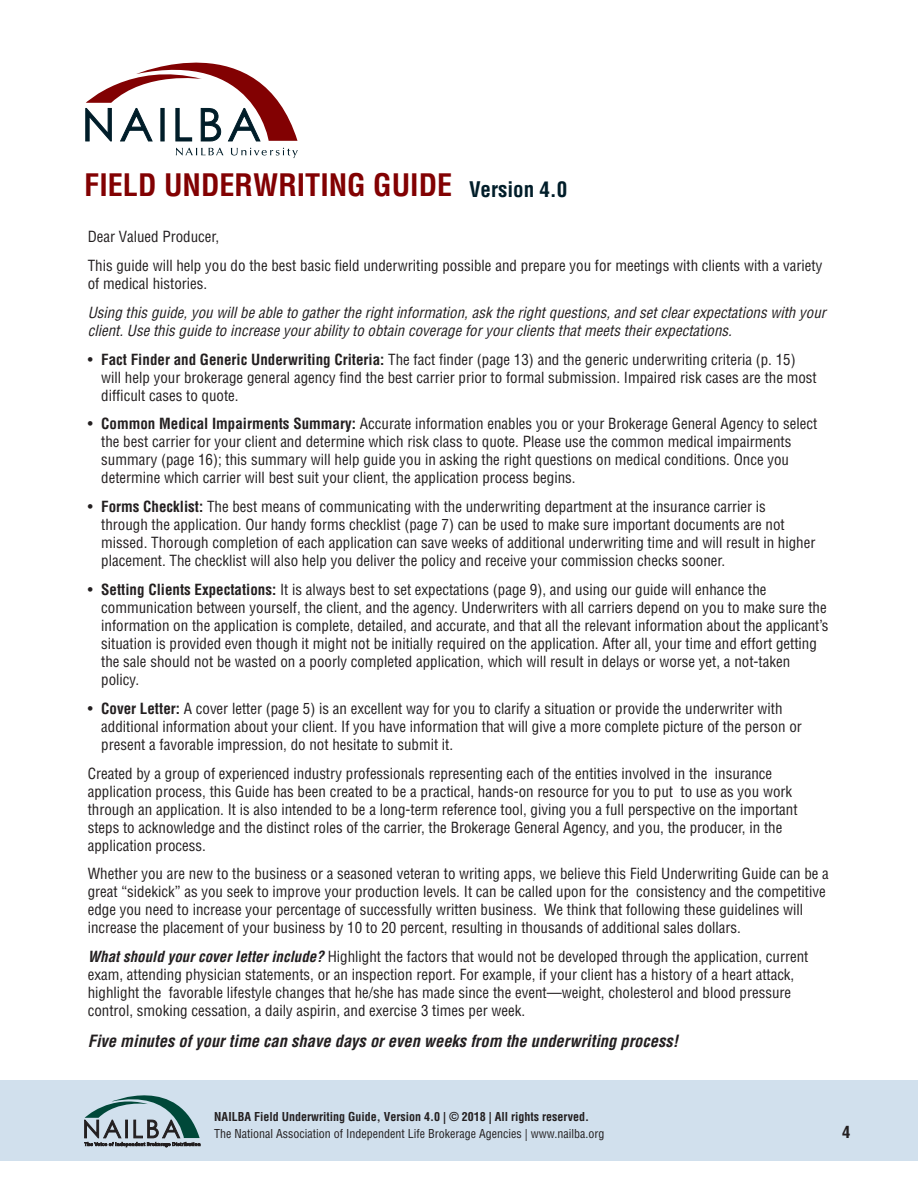
<style>
.page{position:relative;width:918px;height:1188px;background:#fff}
.page>*{position:absolute;margin:0;border:0;box-sizing:border-box;transform-origin:0 0}
.t1{font:700 condensed 30.3px "Helvetica LT Std";color:#820102}
.t2{font:italic 700 condensed 16.5px "Helvetica LT Std";color:#231f20}
.t3{font:700 condensed 16.5px "Helvetica LT Std";color:#231f20}
.t4{font:condensed 15px/18px "Helvetica LT Std";color:#231f20}
.t5{font:italic condensed 15px/18px "Helvetica LT Std";color:#231f20}
.t6{font:condensed 12px "Helvetica LT Std";color:#231f20}
.t7{font:700 condensed 12px "Helvetica LT Std";color:#231f20}
.s1{font-size:21px;color:#001d29}
.s2{font-weight:700}
.s3{font-weight:700;font-style:italic}
</style>
<div class="page">
<div style="left:0;top:1080px;width:918px;height:81px;background:#d1e0ed"></div>
<svg style="left:84px;top:1095px;width:116px;height:52px"></svg>
<svg style="left:86px;top:63px;width:212px;height:79px"></svg>
<svg style="left:176px;top:148px;width:47px;height:7px"></svg>
<svg style="left:231px;top:148px;width:67px;height:10px"></svg>
<h1 class="t1" style="left:84px;top:166px;width:485px">FIELD UNDERWRITING GUIDE <span class="s1">Version 4.0</span></h1>
<p class="t4" style="left:88px;top:228px;width:133px">Dear Valued Producer,</p>
<p class="t4" style="left:88px;top:256px;width:736px">This guide will help you do the best basic field underwriting possible and prepare you for meetings with clients with a variety of medical histories.</p>
<p class="t5" style="left:88px;top:303px;width:740px">Using this guide, you will be able to gather the right information, ask the right questions, and set clear expectations with your client. Use this guide to increase your ability to obtain coverage for your clients that meets their expectations.</p>
<p class="t4" style="left:101px;top:350px;width:717px;text-indent:-14px">• <span class="s2">Fact Finder and Generic Underwriting Criteria:</span> The fact finder (page 13) and the generic underwriting criteria (p. 15) will help your brokerage general agency find the best carrier prior to formal submission. Impaired risk cases are the most difficult cases to quote.</p>
<p class="t4" style="left:101px;top:415px;width:717px;text-indent:-13px">• <span class="s2">Common Medical Impairments Summary:</span> Accurate information enables you or your Brokerage General Agency to select the best carrier for your client and determine which risk class to quote. Please use the common medical impairments summary (page 16); this summary will help guide you in asking the right questions on medical conditions. Once you determine which carrier will best suit your client, the application process begins.</p>
<p class="t4" style="left:101px;top:498px;width:716px;text-indent:-14px">• <span class="s2">Forms Checklist:</span> The best means of communicating with the underwriting department at the insurance carrier is through the application. Our handy forms checklist (page 7) can be used to make sure important documents are not missed. Thorough completion of each application can save weeks of additional underwriting time and will result in higher placement. The checklist will also help you deliver the policy and receive your commission checks sooner.</p>
<p class="t4" style="left:101px;top:580px;width:729px;text-indent:-14px">• <span class="s2">Setting Clients Expectations:</span> It is always best to set expectations (page 9), and using our guide will enhance the communication between yourself, the client, and the agency. Underwriters with all carriers depend on you to make sure the information on the application is complete, detailed, and accurate, and that all the relevant information about the applicant’s situation is provided even though it might not be initially required on the application. After all, your time and effort getting the sale should not be wasted on a poorly completed application, which will result in delays or worse yet, a not-taken policy.</p>
<p class="t4" style="left:101px;top:699px;width:702px;text-indent:-14px">• <span class="s2">Cover Letter:</span> A cover letter (page 5) is an excellent way for you to clarify a situation or provide the underwriter with additional information about your client. If you have information that will give a more complete picture of the person or present a favorable impression, do not hesitate to submit it.</p>
<p class="t4" style="left:88px;top:764px;width:711px">Created by a group of experienced industry professionals representing each of the entities involved in the insurance application process, this Guide has been created to be a practical, hands-on resource for you to put to use as you work through an application. It is also intended to be a long-term reference tool, giving you a full perspective on the important steps to acknowledge and the distinct roles of the carrier, the Brokerage General Agency, and you, the producer, in the application process.</p>
<p class="t4" style="left:88px;top:865px;width:743px">Whether you are new to the business or a seasoned veteran to writing apps, we believe this Field Underwriting Guide can be a great “sidekick” as you seek to improve your production levels. It can be called upon for the consistency and the competitive edge you need to increase your percentage of successfully written business. We think that following these guidelines will increase the placement of your business by 10 to 20 percent, resulting in thousands of additional sales dollars.</p>
<p class="t4" style="left:88px;top:948px;width:722px"><span class="s3">What should your cover letter include?</span> Highlight the factors that would not be developed through the application, current exam, attending physician statements, or an inspection report. For example, if your client has a history of a heart attack, highlight the favorable lifestyle changes that he/she has made since the event—weight, cholesterol and blood pressure control, smoking cessation, a daily aspirin, and exercise 3 times per week.</p>
<p class="t2" style="left:88px;top:1030px;width:592px">Five minutes of your time can shave days or even weeks from the underwriting process!</p>
<p class="t7" style="left:214px;top:1109px;width:376px">NAILBA Field Underwriting Guide, Version 4.0 | © 2018 | All rights reserved.</p>
<p class="t6" style="left:214px;top:1126px;width:392px">The National Association of Independent Life Brokerage Agencies | www.nailba.org</p>
<p class="t3" style="left:842px;top:1122px;width:10px">4</p>
</div>
